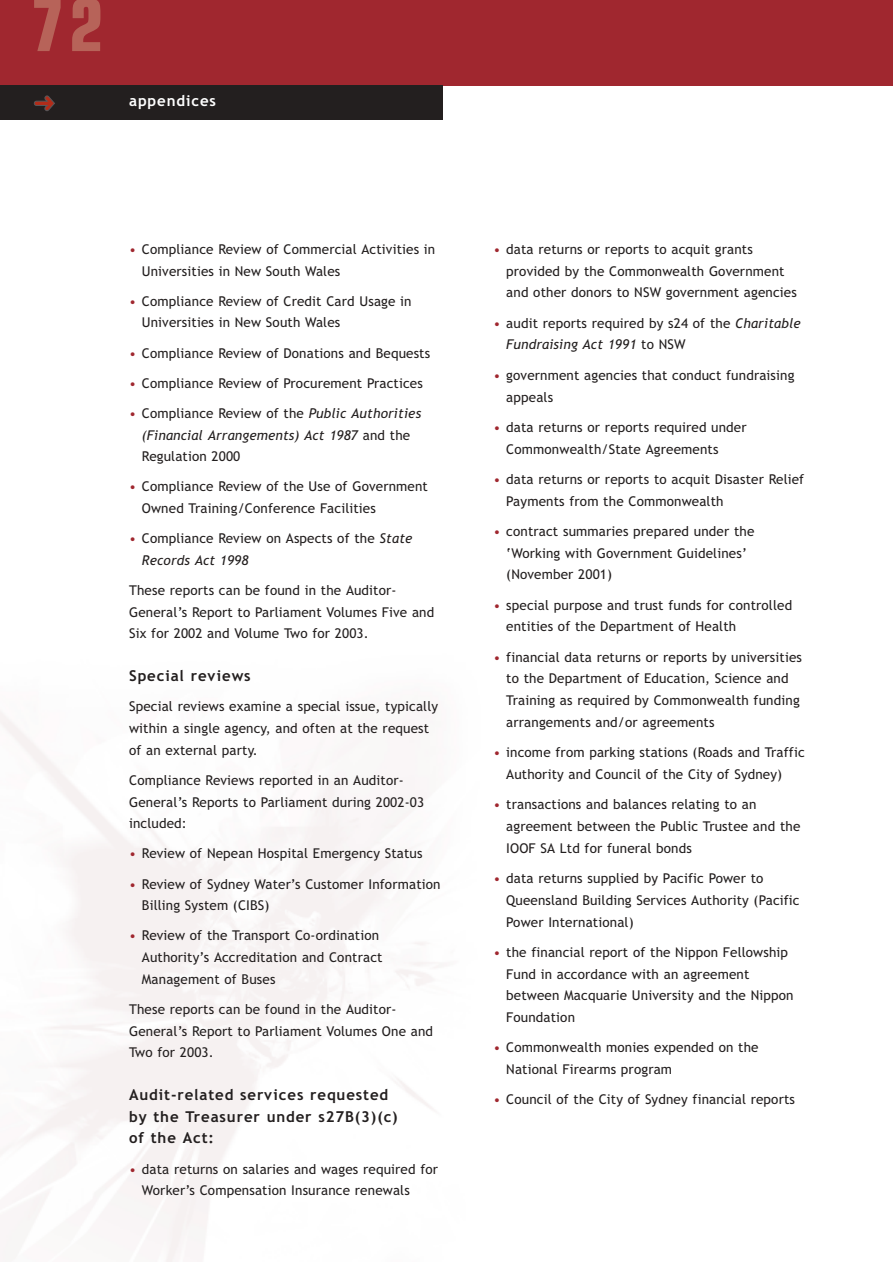
<style>
.page{position:relative;width:893px;height:1262px;background:#fff}
.page>*{position:absolute;margin:0;border:0;box-sizing:border-box;transform-origin:0 0}
.t1{font:700 condensed 72px "Eurostile";color:#b76359}
.t2{font:700 15px/21.6px "Trebuchet MS";letter-spacing:.06em;color:#231f1f}
.t3{font:700 15px "Trebuchet MS";letter-spacing:.06em;color:#fff}
.t4{font:13.5px/21.8px "Trebuchet MS";letter-spacing:.01em;color:#231f1f}
.t5{font:italic 13.5px/21.6px "Trebuchet MS";letter-spacing:.01em;color:#231f1f}
.s1{color:#a0272f}
.s2{font-style:normal;color:#a0272f}
.s3{font-style:normal}
.s4{font-style:italic}
</style>
<div class="page">
<div style="left:0;top:0;width:892px;height:85px;background:#a0272f"></div>
<div style="left:0;top:85px;width:442px;height:34px;background:#231f1f"></div>
<svg style="left:34px;top:95px;width:21px;height:16px"></svg>
<h1 class="t1" style="left:30px;top:-1px;width:76px">72</h1>
<p class="t3" style="left:129px;top:95px;width:88px">appendices</p>
<p class="t4" style="left:142px;top:239px;width:295px;text-indent:-13px"><span class="s1">•</span> Compliance Review of Commercial Activities in<br>Universities in New South Wales</p>
<p class="t4" style="left:142px;top:291px;width:271px;text-indent:-13px"><span class="s1">•</span> Compliance Review of Credit Card Usage in<br>Universities in New South Wales</p>
<p class="t4" style="left:129px;top:343px;width:302px"><span class="s1">•</span> Compliance Review of Donations and Bequests</p>
<p class="t4" style="left:129px;top:373px;width:295px"><span class="s1">•</span> Compliance Review of Procurement Practices</p>
<p class="t5" style="left:142px;top:403px;width:281px;text-indent:-13px"><span class="s2">•</span> <span class="s3">Compliance Review of the</span> Public Authorities (Financial Arrangements) Act 1987 <span class="s3">and the<br>Regulation 2000</span></p>
<p class="t4" style="left:142px;top:477px;width:287px;text-indent:-13px"><span class="s1">•</span> Compliance Review of the Use of Government<br>Owned Training/Conference Facilities</p>
<p class="t4" style="left:142px;top:529px;width:272px;text-indent:-13px"><span class="s1">•</span> Compliance Review on Aspects of the <span class="s4">State<br>Records Act 1998</span></p>
<p class="t4" style="left:129px;top:580px;width:307px">These reports can be found in the Auditor-<br>General’s Report to Parliament Volumes Five and<br>Six for 2002 and Volume Two for 2003.</p>
<p class="t2" style="left:129px;top:666px;width:123px">Special reviews</p>
<p class="t4" style="left:129px;top:697px;width:310px">Special reviews examine a special issue, typically within a single agency, and often at the request of an external party.</p>
<p class="t4" style="left:129px;top:770px;width:296px">Compliance Reviews reported in an Auditor-<br>General’s Reports to Parliament during 2002-03 included:</p>
<p class="t4" style="left:129px;top:844px;width:295px"><span class="s1">•</span> Review of Nepean Hospital Emergency Status</p>
<p class="t4" style="left:142px;top:874px;width:300px;text-indent:-13px"><span class="s1">•</span> Review of Sydney Water’s Customer Information<br>Billing System (CIBS)</p>
<p class="t4" style="left:142px;top:926px;width:242px;text-indent:-13px"><span class="s1">•</span> Review of the Transport Co-ordination<br>Authority’s Accreditation and Contract<br>Management of Buses</p>
<p class="t4" style="left:129px;top:999px;width:305px">These reports can be found in the Auditor-<br>General’s Report to Parliament Volumes One and<br>Two for 2003.</p>
<p class="t2" style="left:129px;top:1085px;width:270px">Audit-related services requested by the Treasurer under s27B(3)(c) of the Act:</p>
<p class="t4" style="left:142px;top:1159px;width:298px;text-indent:-13px"><span class="s1">•</span> data returns on salaries and wages required for<br>Worker’s Compensation Insurance renewals</p>
<p class="t4" style="left:506px;top:239px;width:292px;text-indent:-13px"><span class="s1">•</span> data returns or reports to acquit grants provided by the Commonwealth Government and other donors to NSW government agencies</p>
<p class="t4" style="left:506px;top:313px;width:296px;text-indent:-13px"><span class="s1">•</span> audit reports required by s24 of the <span class="s4">Charitable<br>Fundraising Act 1991</span> to NSW</p>
<p class="t4" style="left:506px;top:365px;width:290px;text-indent:-13px"><span class="s1">•</span> government agencies that conduct fundraising appeals</p>
<p class="t4" style="left:506px;top:417px;width:242px;text-indent:-13px"><span class="s1">•</span> data returns or reports required under<br>Commonwealth/State Agreements</p>
<p class="t4" style="left:506px;top:469px;width:299px;text-indent:-13px"><span class="s1">•</span> data returns or reports to acquit Disaster Relief<br>Payments from the Commonwealth</p>
<p class="t4" style="left:506px;top:521px;width:250px;text-indent:-13px"><span class="s1">•</span> contract summaries prepared under the ‘Working with Government Guidelines’ (November 2001)</p>
<p class="t4" style="left:506px;top:595px;width:287px;text-indent:-13px"><span class="s1">•</span> special purpose and trust funds for controlled entities of the Department of Health</p>
<p class="t4" style="left:506px;top:647px;width:297px;text-indent:-13px"><span class="s1">•</span> financial data returns or reports by universities to the Department of Education, Science and Training as required by Commonwealth funding arrangements and/or agreements</p>
<p class="t4" style="left:506px;top:742px;width:300px;text-indent:-13px"><span class="s1">•</span> income from parking stations (Roads and Traffic<br>Authority and Council of the City of Sydney)</p>
<p class="t4" style="left:506px;top:794px;width:295px;text-indent:-13px"><span class="s1">•</span> transactions and balances relating to an agreement between the Public Trustee and the<br>IOOF SA Ltd for funeral bonds</p>
<p class="t4" style="left:506px;top:868px;width:295px;text-indent:-13px"><span class="s1">•</span> data returns supplied by Pacific Power to<br>Queensland Building Services Authority (Pacific<br>Power International)</p>
<p class="t4" style="left:506px;top:942px;width:289px;text-indent:-13px"><span class="s1">•</span> the financial report of the Nippon Fellowship Fund in accordance with an agreement between Macquarie University and the Nippon Foundation</p>
<p class="t4" style="left:506px;top:1038px;width:254px;text-indent:-13px"><span class="s1">•</span> Commonwealth monies expended on the<br>National Firearms program</p>
<p class="t4" style="left:493px;top:1090px;width:303px"><span class="s1">•</span> Council of the City of Sydney financial reports</p>
</div>
